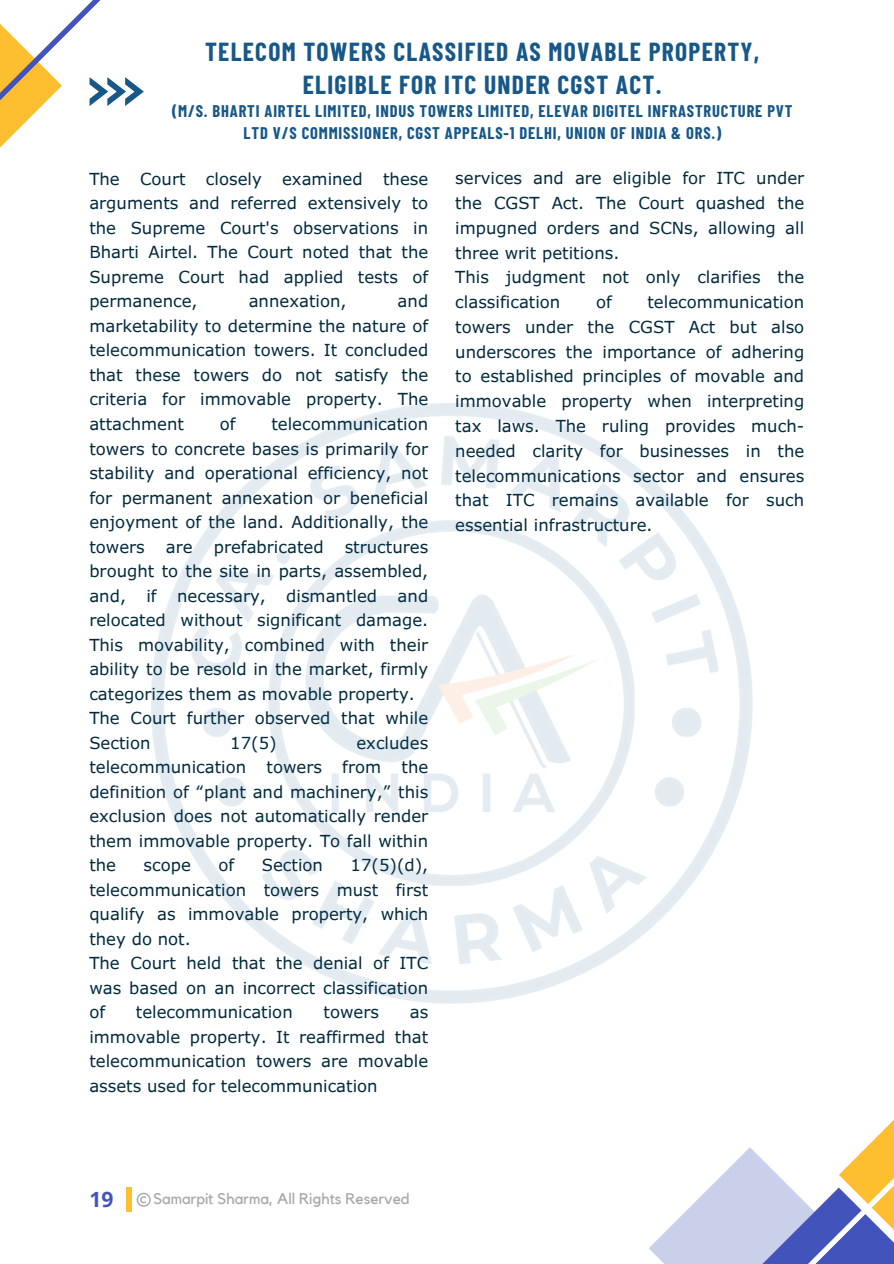
<style>
.page{position:relative;width:894px;height:1264px;background:#fff}
.page>*{position:absolute;margin:0;border:0;box-sizing:border-box;transform-origin:0 0}
.t1{font:700 25.5px/32.7px "Barlow Condensed";letter-spacing:.05em;color:#175888;text-align:center}
.t2{font:700 21px "Open Sans";color:#4253bb}
.t3{font:16.5px/24.5px "Verdana Pro";color:#022a3d;text-align:justify}
.t4{font:700 16.5px/21.3px "Barlow Condensed";letter-spacing:.05em;color:#175888;text-align:center}
.t5{font:15.3px "Kollektif";color:#a8a8a8}
</style>
<div class="page">
<div style="left:126px;top:1187px;width:5px;height:24px;background:#fdbf30"></div>
<svg style="left:649px;top:1147px;width:132px;height:116px;fill:#cacfea"></svg>
<svg style="left:762px;top:1187px;width:19px;height:76px"></svg>
<svg style="left:781px;top:1121px;width:112px;height:142px"></svg>
<svg style="left:0;top:0;width:144px;height:148px"></svg>
<svg style="left:137px;top:1192px;width:14px;height:14px"></svg>
<img style="left:151px;top:403px;width:602px;height:601px">
<p class="t1" style="left:205px;top:34px;width:555px">TELECOM TOWERS CLASSIFIED AS MOVABLE PROPERTY,<br>ELIGIBLE FOR ITC UNDER CGST ACT.</p>
<p class="t4" style="left:172px;top:100px;width:621px">(M/S. BHARTI AIRTEL LIMITED, INDUS TOWERS LIMITED, ELEVAR DIGITEL INFRASTRUCTURE PVT<br>LTD V/S COMMISSIONER, CGST APPEALS-1 DELHI, UNION OF INDIA &amp; ORS.)</p>
<p class="t3" style="left:89px;top:166px;width:340px">The Court closely examined these arguments and referred extensively to the Supreme Court's observations in Bharti Airtel. The Court noted that the Supreme Court had applied tests of permanence,</p>
<p class="t3" style="left:89px;top:289px;width:340px;text-indent:308px">and marketability to determine the nature of telecommunication towers. It concluded that these towers do not satisfy the criteria for immovable property. The attachment</p>
<p class="t3" style="left:249px;top:289px;width:99px">annexation,</p>
<p class="t3" style="left:220px;top:411px;width:17px">of</p>
<p class="t3" style="left:89px;top:411px;width:340px;text-indent:182px">telecommunication towers to concrete bases is primarily for stability and operational efficiency, not for permanent annexation or beneficial enjoyment of the land. Additionally, the towers</p>
<p class="t3" style="left:166px;top:534px;width:28px">are</p>
<p class="t3" style="left:214px;top:534px;width:111px">prefabricated</p>
<p class="t3" style="left:89px;top:534px;width:340px;text-indent:255px">structures brought to the site in parts, assembled, and, if necessary, dismantled and relocated without significant damage.<br>This movability, combined with their ability to be resold in the market, firmly categorizes them as movable property.</p>
<p class="t3" style="left:89px;top:705px;width:340px">The Court further observed that while<br>Section</p>
<p class="t3" style="left:89px;top:730px;width:340px;text-indent:267px">excludes telecommunication towers from the definition of “plant and machinery,” this exclusion does not automatically render them immovable property. To fall within the</p>
<p class="t3" style="left:230px;top:730px;width:48px">17(5)</p>
<p class="t3" style="left:144px;top:852px;width:49px">scope</p>
<p class="t3" style="left:218px;top:852px;width:17px">of</p>
<p class="t3" style="left:262px;top:852px;width:63px">Section</p>
<p class="t3" style="left:89px;top:852px;width:340px;text-indent:261px">17(5)(d), telecommunication towers must first qualify as immovable property, which they do not.</p>
<p class="t3" style="left:89px;top:950px;width:340px">The Court held that the denial of ITC was based on an incorrect classification of</p>
<p class="t3" style="left:136px;top:999px;width:158px">telecommunication</p>
<p class="t3" style="left:323px;top:999px;width:57px">towers</p>
<p class="t3" style="left:89px;top:999px;width:340px;text-indent:320px">as immovable property. It reaffirmed that telecommunication towers are movable assets used for telecommunication</p>
<p class="t3" style="left:455px;top:165px;width:350px">services and are eligible for ITC under the CGST Act. The Court quashed the impugned orders and SCNs, allowing all three writ petitions.</p>
<h1 class="t3" style="left:455px;top:264px;width:350px">This judgment not only clarifies the classification</h1>
<h1 class="t3" style="left:596px;top:289px;width:17px">of</h1>
<h1 class="t3" style="left:455px;top:289px;width:350px;text-indent:192px">telecommunication towers under the CGST Act but also underscores the importance of adhering to established principles of movable and immovable property when interpreting tax laws. The ruling provides much&shy;needed clarity for businesses in the telecommunications sector and ensures that ITC remains available for such essential infrastructure.</h1>
<p class="t2" style="left:89px;top:1184px;width:25px">19</p>
<p class="t5" style="left:153px;top:1191px;width:258px">Samarpit Sharma, All Rights Reserved</p>
</div>
